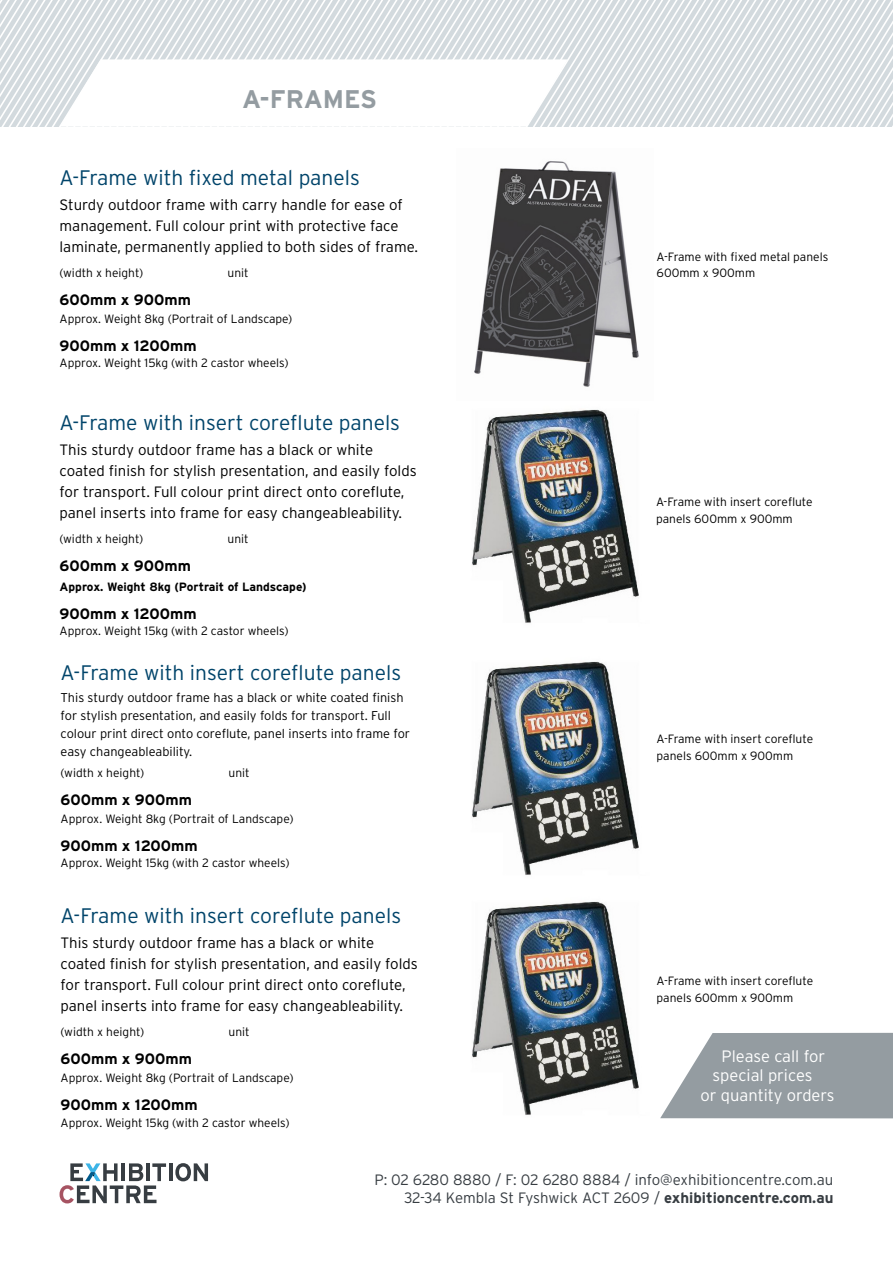
<style>
.page{position:relative;width:893px;height:1263px;background:#fff}
.page>*{position:absolute;margin:0;border:0;box-sizing:border-box;transform-origin:0 0}
.t1{font:700 25.5px "Interstate";color:#949ca1}
.t2{font:300 21px "Interstate";color:#00446a}
.t3{font:300 16.5px "Interstate";color:#fff}
.t4{font:300 15px/21px "Interstate";color:#000}
.t5{font:300 15px/18px "Interstate";color:#373d42;text-align:right}
.t6{font:700 15px "Interstate";color:#000}
.t7{font:300 12.75px/18px "Interstate";color:#000}
.t8{font:300 12px/16.5px "Interstate";color:#000}
.t9{font:700 12px "Interstate";color:#000}
.s1{font-weight:700}
</style>
<div class="page">
<svg style="left:0;top:0;width:893px;height:127px"></svg>
<hr style="left:169px;top:1163px;width:3px;height:18px;background:#373d42">
<svg style="left:175px;top:1163px;width:33px;height:18px"></svg>
<svg style="left:60px;top:1163px;width:106px;height:40px"></svg>
<img style="left:474px;top:161px;width:165px;height:226px">
<img style="left:472px;top:409px;width:167px;height:214px">
<img style="left:472px;top:661px;width:167px;height:214px">
<img style="left:472px;top:901px;width:167px;height:214px">
<svg style="left:660px;top:1033px;width:233px;height:85px;background:#a0a7ab"></svg>
<h1 class="t1" style="left:242px;top:83px;width:136px">A-FRAMES</h1>
<h2 class="t2" style="left:60px;top:164px;width:302px">A-Frame with fixed metal panels</h2>
<p class="t4" style="left:60px;top:194px;width:360px">Sturdy outdoor frame with carry handle for ease of management. Full colour print with protective face laminate, permanently applied to both sides of frame.</p>
<p class="t8" style="left:60px;top:264px;width:85px">(width x height)</p>
<p class="t8" style="left:228px;top:264px;width:23px">unit</p>
<p class="t6" style="left:60px;top:290px;width:133px">600mm x 900mm</p>
<p class="t8" style="left:60px;top:310px;width:234px">Approx. Weight 8kg (Portrait of Landscape)</p>
<p class="t6" style="left:60px;top:336px;width:139px">900mm x 1200mm</p>
<p class="t8" style="left:60px;top:355px;width:231px">Approx. Weight 15kg (with 2 castor wheels)</p>
<h2 class="t2" style="left:60px;top:410px;width:342px">A-Frame with insert coreflute panels</h2>
<p class="t4" style="left:60px;top:439px;width:359px">This sturdy outdoor frame has a black or white coated finish for stylish presentation, and easily folds for transport. Full colour print direct onto coreflute, panel inserts into frame for easy changeableability.</p>
<p class="t8" style="left:60px;top:531px;width:85px">(width x height)</p>
<p class="t8" style="left:228px;top:531px;width:23px">unit</p>
<p class="t6" style="left:60px;top:557px;width:133px">600mm x 900mm</p>
<p class="t9" style="left:60px;top:579px;width:248px">Approx. Weight 8kg (Portrait of Landscape)</p>
<p class="t6" style="left:60px;top:604px;width:139px">900mm x 1200mm</p>
<p class="t8" style="left:60px;top:623px;width:231px">Approx. Weight 15kg (with 2 castor wheels)</p>
<h2 class="t2" style="left:61px;top:660px;width:342px">A-Frame with insert coreflute panels</h2>
<p class="t7" style="left:61px;top:688px;width:351px">This sturdy outdoor frame has a black or white coated finish for stylish presentation, and easily folds for transport. Full colour print direct onto coreflute, panel inserts into frame for easy changeableability.</p>
<p class="t8" style="left:61px;top:764px;width:85px">(width x height)</p>
<p class="t8" style="left:229px;top:764px;width:23px">unit</p>
<p class="t6" style="left:61px;top:790px;width:133px">600mm x 900mm</p>
<p class="t8" style="left:61px;top:810px;width:234px">Approx. Weight 8kg (Portrait of Landscape)</p>
<p class="t6" style="left:61px;top:836px;width:139px">900mm x 1200mm</p>
<p class="t8" style="left:61px;top:855px;width:231px">Approx. Weight 15kg (with 2 castor wheels)</p>
<h2 class="t2" style="left:61px;top:903px;width:342px">A-Frame with insert coreflute panels</h2>
<p class="t4" style="left:61px;top:932px;width:359px">This sturdy outdoor frame has a black or white coated finish for stylish presentation, and easily folds for transport. Full colour print direct onto coreflute, panel inserts into frame for easy changeableability.</p>
<p class="t8" style="left:61px;top:1023px;width:85px">(width x height)</p>
<p class="t8" style="left:229px;top:1023px;width:23px">unit</p>
<p class="t6" style="left:61px;top:1050px;width:133px">600mm x 900mm</p>
<p class="t8" style="left:61px;top:1069px;width:234px">Approx. Weight 8kg (Portrait of Landscape)</p>
<p class="t6" style="left:61px;top:1096px;width:139px">900mm x 1200mm</p>
<p class="t8" style="left:61px;top:1114px;width:231px">Approx. Weight 15kg (with 2 castor wheels)</p>
<p class="t8" style="left:657px;top:248px;width:173px">A-Frame with fixed metal panels<br>600mm x 900mm</p>
<p class="t8" style="left:656px;top:494px;width:158px">A-Frame with insert coreflute panels 600mm x 900mm</p>
<p class="t8" style="left:657px;top:730px;width:158px">A-Frame with insert coreflute panels 600mm x 900mm</p>
<p class="t8" style="left:657px;top:973px;width:158px">A-Frame with insert coreflute panels 600mm x 900mm</p>
<p class="t3" style="left:722px;top:1046px;width:105px">Please call for</p>
<p class="t3" style="left:713px;top:1065px;width:101px">special prices</p>
<p class="t3" style="left:701px;top:1085px;width:136px">or quantity orders</p>
<p class="t5" style="left:374px;top:1171px;width:461px">P: 02 6280 8880 / F: 02 6280 8884 / info@exhibitioncentre.com.au<br>32-34 Kembla St Fyshwick ACT 2609 / <span class="s1">exhibitioncentre.com.au</span></p>
</div>
